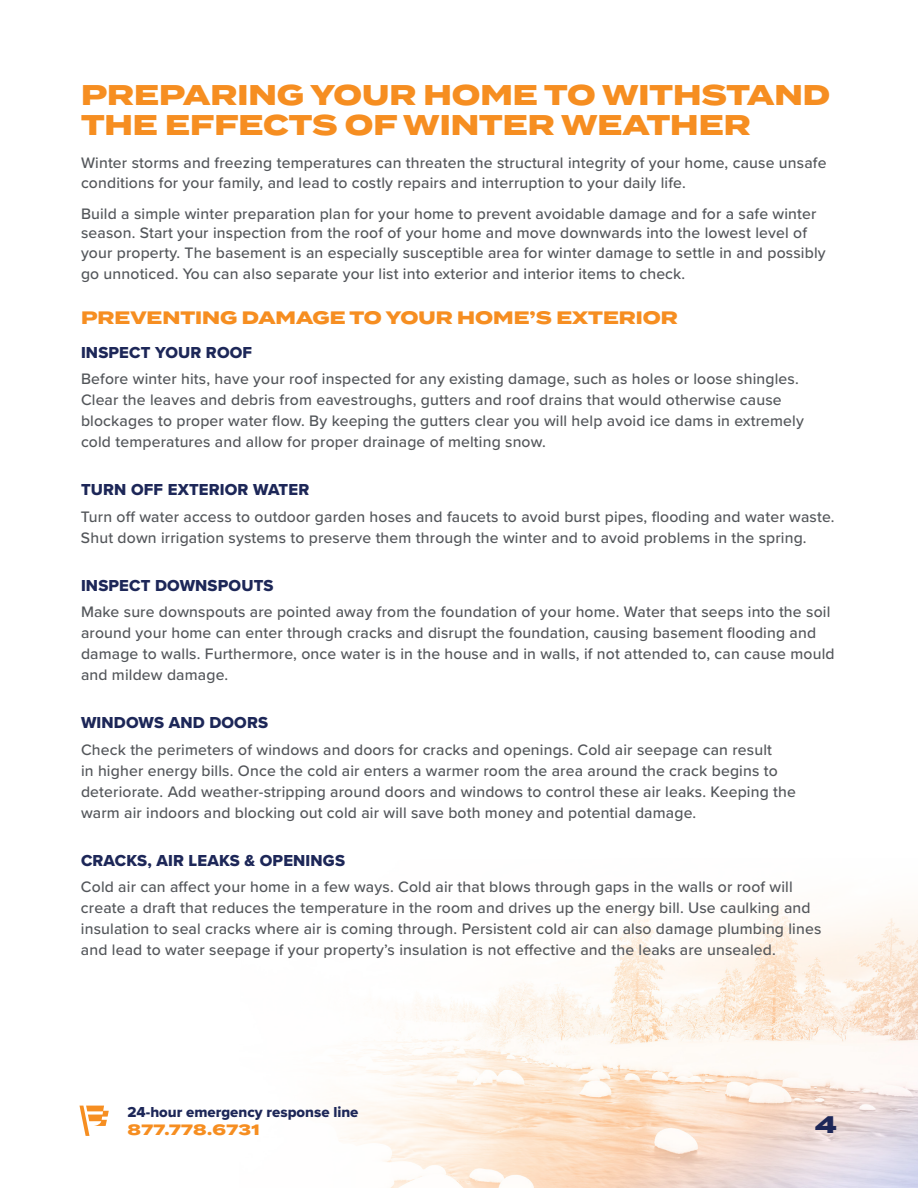
<style>
.page{position:relative;width:918px;height:1188px;background:#fff}
.page>*{position:absolute;margin:0;border:0;box-sizing:border-box;transform-origin:0 0}
.t1{font:800 28.5px/30px "Termina";color:#f68e21}
.t2{font:800 24px "Termina";color:#1d2758}
.t3{font:800 18px "Termina";color:#f68e21}
.t4{font:16.5px "Proxima Nova Extrabld";letter-spacing:.01em;color:#1d2758}
.t5{font:500 15.75px/21px "Proxima Nova";letter-spacing:.01em;color:#53565a}
.t6{font:15px "Proxima Nova Extrabld";color:#1d2758}
.t7{font:800 15px "Termina";letter-spacing:.02em;color:#f68e21}
</style>
<div class="page">
<img style="left:335px;top:901px;width:583px;height:287px">
<svg style="left:80px;top:1106px;width:29px;height:30px"></svg>
<h1 class="t1" style="left:81px;top:81px;width:751px">PREPARING YOUR HOME TO WITHSTAND<br>THE EFFECTS OF WINTER WEATHER</h1>
<p class="t5" style="left:81px;top:153px;width:747px;line-height:19.5px">Winter storms and freezing temperatures can threaten the structural integrity of your home, cause unsafe conditions for your family, and lead to costly repairs and interruption to your daily life.</p>
<p class="t5" style="left:81px;top:203px;width:746px;line-height:19.5px">Build a simple winter preparation plan for your home to prevent avoidable damage and for a safe winter season. Start your inspection from the roof of your home and move downwards into the lowest level of your property. The basement is an especially susceptible area for winter damage to settle in and possibly</p>
<p class="t5" style="left:81px;top:263px;width:606px">go unnoticed. You can also separate your list into exterior and interior items to check.</p>
<p class="t3" style="left:81px;top:304px;width:599px">PREVENTING DAMAGE TO YOUR HOME’S EXTERIOR</p>
<p class="t4" style="left:81px;top:340px;width:173px">INSPECT YOUR ROOF</p>
<p class="t5" style="left:81px;top:368px;width:724px">Before winter hits, have your roof inspected for any existing damage, such as holes or loose shingles.<br>Clear the leaves and debris from eavestroughs, gutters and roof drains that would otherwise cause blockages to proper water flow. By keeping the gutters clear you will help avoid ice dams in extremely cold temperatures and allow for proper drainage of melting snow.</p>
<p class="t4" style="left:81px;top:478px;width:230px">TURN OFF EXTERIOR WATER</p>
<p class="t5" style="left:81px;top:506px;width:755px">Turn off water access to outdoor garden hoses and faucets to avoid burst pipes, flooding and water waste.<br>Shut down irrigation systems to preserve them through the winter and to avoid problems in the spring.</p>
<p class="t4" style="left:81px;top:573px;width:194px">INSPECT DOWNSPOUTS</p>
<p class="t5" style="left:81px;top:601px;width:755px">Make sure downspouts are pointed away from the foundation of your home. Water that seeps into the soil around your home can enter through cracks and disrupt the foundation, causing basement flooding and damage to walls. Furthermore, once water is in the house and in walls, if not attended to, can cause mould and mildew damage.</p>
<p class="t4" style="left:81px;top:710px;width:189px">WINDOWS AND DOORS</p>
<p class="t5" style="left:81px;top:738px;width:717px">Check the perimeters of windows and doors for cracks and openings. Cold air seepage can result<br>in higher energy bills. Once the cold air enters a warmer room the area around the crack begins to deteriorate. Add weather-stripping around doors and windows to control these air leaks. Keeping the warm air indoors and blocking out cold air will save both money and potential damage.</p>
<p class="t4" style="left:81px;top:848px;width:266px">CRACKS, AIR LEAKS &amp; OPENINGS</p>
<p class="t5" style="left:81px;top:876px;width:742px">Cold air can affect your home in a few ways. Cold air that blows through gaps in the walls or roof will create a draft that reduces the temperature in the room and drives up the energy bill. Use caulking and insulation to seal cracks where air is coming through. Persistent cold air can also damage plumbing lines and lead to water seepage if your property’s insulation is not effective and the leaks are unsealed.</p>
<p class="t6" style="left:128px;top:1100px;width:233px">24-hour emergency response line</p>
<p class="t7" style="left:128px;top:1118px;width:134px">877.778.6731</p>
<h2 class="t2" style="left:815px;top:1107px;width:23px">4</h2>
</div>
